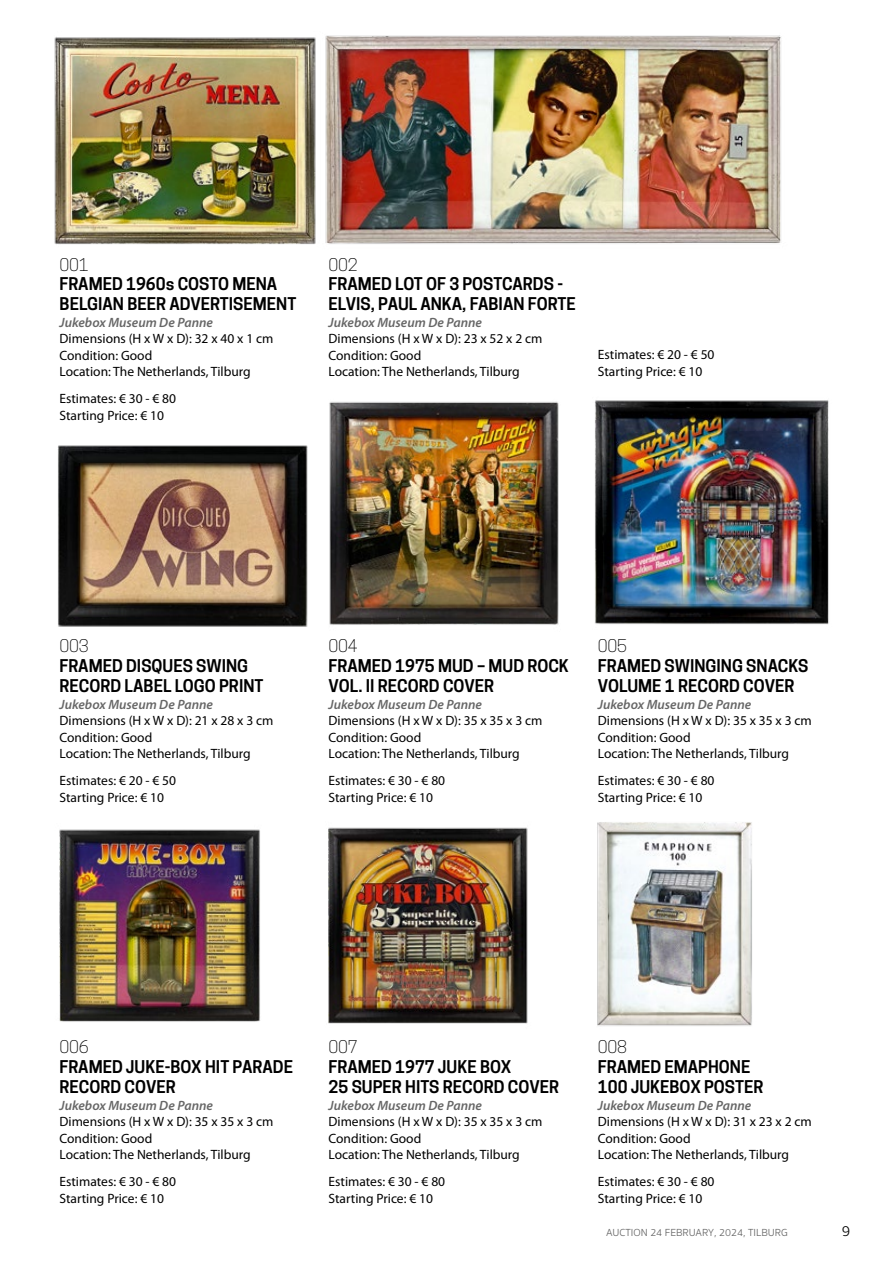
<style>
.page{position:relative;width:893px;height:1263px;background:#fff}
.page>*{position:absolute;margin:0;border:0;box-sizing:border-box;transform-origin:0 0}
.t1{font:600 16.5px/19.8px "Cooper Hewitt";color:#000}
.t2{font:300 16.5px "Cooper Hewitt";letter-spacing:-.02em;color:#000}
.t3{font:300 15px "Sukhumvit Set";color:#000}
.t4{font:13.5px/16.5px "Myriad Pro";color:#000}
.t5{font:italic 600 13.5px "Myriad Pro";color:#666}
.t6{font:300 10.5px "Sukhumvit Set";color:#666}
</style>
<div class="page">
<img style="left:54px;top:37px;width:262px;height:208px">
<img style="left:58px;top:445px;width:250px;height:182px">
<img style="left:59px;top:829px;width:201px;height:193px">
<img style="left:328px;top:827px;width:200px;height:197px">
<img style="left:597px;top:822px;width:155px;height:204px">
<img style="left:329px;top:401px;width:230px;height:224px">
<img style="left:595px;top:400px;width:234px;height:225px">
<img style="left:325px;top:35px;width:456px;height:209px">
<p class="t2" style="left:60px;top:255px;width:31px">001</p>
<p class="t1" style="left:60px;top:274px;width:238px">FRAMED 1960s COSTO MENA<br>BELGIAN BEER ADVERTISEMENT</p>
<p class="t5" style="left:60px;top:313px;width:155px">Jukebox Museum De Panne</p>
<p class="t4" style="left:60px;top:330px;width:215px">Dimensions (H x W x D): 32 x 40 x 1 cm<br>Condition: Good<br>Location: The Netherlands, Tilburg</p>
<p class="t4" style="left:60px;top:390px;width:118px">Estimates: € 30 - € 80<br>Starting Price: € 10</p>
<p class="t2" style="left:329px;top:255px;width:31px">002</p>
<p class="t1" style="left:329px;top:274px;width:249px">FRAMED LOT OF 3 POSTCARDS -<br>ELVIS, PAUL ANKA, FABIAN FORTE</p>
<p class="t5" style="left:329px;top:313px;width:155px">Jukebox Museum De Panne</p>
<p class="t4" style="left:329px;top:330px;width:215px">Dimensions (H x W x D): 23 x 52 x 2 cm<br>Condition: Good<br>Location: The Netherlands, Tilburg</p>
<p class="t4" style="left:598px;top:346px;width:118px">Estimates: € 20 - € 50<br>Starting Price: € 10</p>
<p class="t2" style="left:60px;top:637px;width:31px">003</p>
<p class="t1" style="left:60px;top:656px;width:206px">FRAMED DISQUES SWING<br>RECORD LABEL LOGO PRINT</p>
<p class="t5" style="left:60px;top:695px;width:155px">Jukebox Museum De Panne</p>
<p class="t4" style="left:60px;top:712px;width:215px">Dimensions (H x W x D): 21 x 28 x 3 cm<br>Condition: Good<br>Location: The Netherlands, Tilburg</p>
<p class="t4" style="left:60px;top:772px;width:118px">Estimates: € 20 - € 50<br>Starting Price: € 10</p>
<p class="t2" style="left:329px;top:637px;width:31px">004</p>
<p class="t1" style="left:329px;top:656px;width:242px">FRAMED 1975 MUD – MUD ROCK<br>VOL. II RECORD COVER</p>
<p class="t5" style="left:329px;top:695px;width:155px">Jukebox Museum De Panne</p>
<p class="t4" style="left:329px;top:712px;width:215px">Dimensions (H x W x D): 35 x 35 x 3 cm<br>Condition: Good<br>Location: The Netherlands, Tilburg</p>
<p class="t4" style="left:329px;top:772px;width:118px">Estimates: € 30 - € 80<br>Starting Price: € 10</p>
<p class="t2" style="left:598px;top:637px;width:31px">005</p>
<p class="t1" style="left:598px;top:656px;width:212px">FRAMED SWINGING SNACKS<br>VOLUME 1 RECORD COVER</p>
<p class="t5" style="left:598px;top:695px;width:155px">Jukebox Museum De Panne</p>
<p class="t4" style="left:598px;top:712px;width:215px">Dimensions (H x W x D): 35 x 35 x 3 cm<br>Condition: Good<br>Location: The Netherlands, Tilburg</p>
<p class="t4" style="left:598px;top:772px;width:118px">Estimates: € 30 - € 80<br>Starting Price: € 10</p>
<p class="t2" style="left:60px;top:1037px;width:31px">006</p>
<p class="t1" style="left:60px;top:1057px;width:235px">FRAMED JUKE-BOX HIT PARADE<br>RECORD COVER</p>
<p class="t5" style="left:60px;top:1096px;width:155px">Jukebox Museum De Panne</p>
<p class="t4" style="left:60px;top:1113px;width:215px">Dimensions (H x W x D): 35 x 35 x 3 cm<br>Condition: Good<br>Location: The Netherlands, Tilburg</p>
<p class="t4" style="left:60px;top:1173px;width:118px">Estimates: € 30 - € 80<br>Starting Price: € 10</p>
<p class="t2" style="left:329px;top:1037px;width:31px">007</p>
<p class="t1" style="left:329px;top:1057px;width:232px">FRAMED 1977 JUKE BOX<br>25 SUPER HITS RECORD COVER</p>
<p class="t5" style="left:329px;top:1096px;width:155px">Jukebox Museum De Panne</p>
<p class="t4" style="left:329px;top:1113px;width:215px">Dimensions (H x W x D): 35 x 35 x 3 cm<br>Condition: Good<br>Location: The Netherlands, Tilburg</p>
<p class="t4" style="left:329px;top:1173px;width:118px">Estimates: € 30 - € 80<br>Starting Price: € 10</p>
<p class="t2" style="left:598px;top:1037px;width:31px">008</p>
<p class="t1" style="left:598px;top:1057px;width:167px">FRAMED EMAPHONE<br>100 JUKEBOX POSTER</p>
<p class="t5" style="left:598px;top:1096px;width:155px">Jukebox Museum De Panne</p>
<p class="t4" style="left:598px;top:1113px;width:215px">Dimensions (H x W x D): 31 x 23 x 2 cm<br>Condition: Good<br>Location: The Netherlands, Tilburg</p>
<p class="t4" style="left:598px;top:1173px;width:118px">Estimates: € 30 - € 80<br>Starting Price: € 10</p>
<p class="t6" style="left:606px;top:1226px;width:183px">AUCTION 24 FEBRUARY, 2024, TILBURG</p>
<p class="t3" style="left:842px;top:1221px;width:10px">9</p>
</div>
